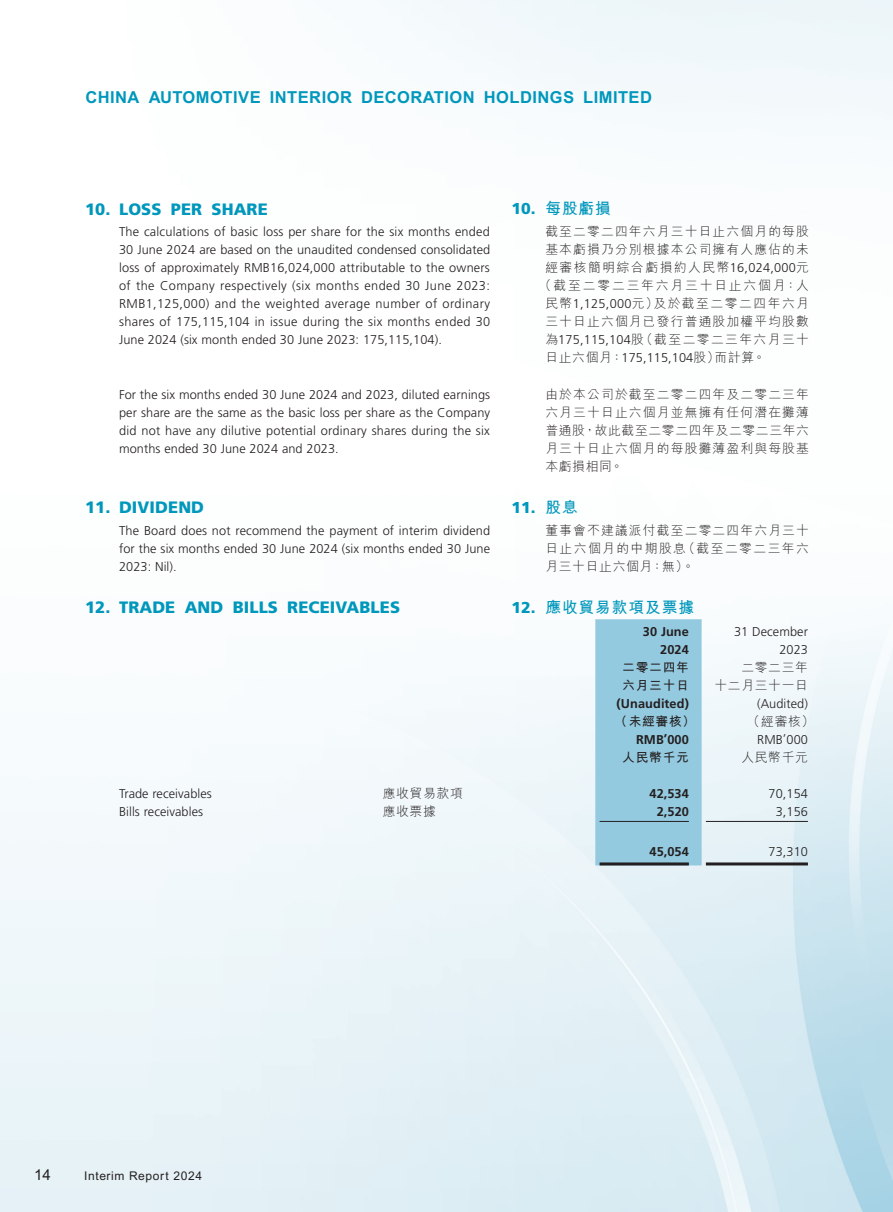
<style>
.page{position:relative;width:893px;height:1212px;background:#fff}
.page>*{position:absolute;margin:0;border:0;box-sizing:border-box;transform-origin:0 0}
.t1{font:900 16.5px "Frutiger LT Std";letter-spacing:.005em;color:#0097bc}
.t2{font:700 16.5px "Arial";letter-spacing:.03em;color:#0097bc}
.t3{font:700 15.75px "M Hei HK";letter-spacing:.055em;color:#0097bc}
.t4{font:900 15.75px "Frutiger LT Std";color:#0097bc}
.t5{font:15px "Arial";color:#231f20}
.t6{font:300 12.75px/18px "Frutiger LT Std";letter-spacing:.005em;color:#231f20;text-align:justify}
.t7{font:300 12.75px/18px "M Hei HK";letter-spacing:.095em;color:#231f20;text-align:justify}
.t8{font:300 12.75px "M Hei HK";letter-spacing:.12em;color:#231f20}
.t9{font:700 12.75px/18px "Frutiger LT Std";letter-spacing:.005em;color:#231f20;text-align:right}
.t10{font:300 12.75px/18px "M Hei HK";letter-spacing:.055em;color:#231f20;text-align:right}
.t11{font:300 12.75px "M Hei HK";letter-spacing:.115em;color:#231f20}
.t12{font:700 12.75px/18px "M Hei HK";letter-spacing:.055em;color:#231f20}
.t13{font:300 12.75px "M Hei HK";letter-spacing:.145em;color:#231f20}
.t14{font:12px "Arial";letter-spacing:.05em;color:#231f20}
.s1{font-family:"Frutiger LT Std";font-weight:900}
.s2{font-family:"Frutiger LT Std"}
.s3{font-family:"M Hei HK";font-weight:700}
</style>
<div class="page">
<div style="left:595px;top:619px;width:107px;height:246px;background:#94cadf"></div>
<hr style="left:600px;top:821px;width:89px;height:1px;background:#231f20">
<hr style="left:706px;top:821px;width:102px;height:1px;background:#231f20">
<hr style="left:600px;top:862px;width:89px;height:3px;background:#231f20">
<hr style="left:706px;top:862px;width:102px;height:3px;background:#231f20">
<p class="t2" style="left:85px;top:87px;width:568px">CHINA AUTOMOTIVE INTERIOR DECORATION HOLDINGS LIMITED</p>
<p class="t1" style="left:85px;top:199px;width:184px">10. LOSS PER SHARE</p>
<p class="t6" style="left:119px;top:223px;width:373px">The calculations of basic loss per share for the six months ended 30 June 2024 are based on the unaudited condensed consolidated loss of approximately RMB16,024,000 attributable to the owners of the Company respectively (six months ended 30 June 2023:<br>RMB1,125,000) and the weighted average number of ordinary shares of 175,115,104 in issue during the six months ended 30<br>June 2024 (six month ended 30 June 2023: 175,115,104).</p>
<p class="t6" style="left:119px;top:386px;width:373px">For the six months ended 30 June 2024 and 2023, diluted earnings per share are the same as the basic loss per share as the Company did not have any dilutive potential ordinary shares during the six months ended 30 June 2024 and 2023.</p>
<p class="t1" style="left:85px;top:497px;width:121px">11. DIVIDEND</p>
<p class="t6" style="left:119px;top:522px;width:373px">The Board does not recommend the payment of interim dividend for the six months ended 30 June 2024 (six months ended 30 June 2023: Nil).</p>
<p class="t1" style="left:85px;top:597px;width:317px">12. TRADE AND BILLS RECEIVABLES</p>
<p class="t3" style="left:511px;top:197px;width:101px"><span class="s1">10.</span> 每股虧損</p>
<p class="t7" style="left:545px;top:222px;width:265px">截至二零二四年六月三十日止六個月的每股</p>
<p class="t7" style="left:545px;top:240px;width:265px">基本虧損乃分別根據本公司擁有人應佔的未</p>
<p class="t8" style="left:545px;top:261px;width:265px">經審核簡明綜合虧損約人民幣<span class="s2">16,024,000</span>元</p>
<p class="t13" style="left:539px;top:279px;width:272px">（截至二零二三年六月三十日止六個月：人</p>
<p class="t8" style="left:545px;top:297px;width:265px">民幣<span class="s2">1,125,000</span>元）及於截至二零二四年六月</p>
<p class="t7" style="left:545px;top:312px;width:265px">三十日止六個月已發行普通股加權平均股數</p>
<p class="t11" style="left:545px;top:333px;width:265px">為<span class="s2">175,115,104</span>股（截至二零二三年六月三十</p>
<p class="t10" style="left:545px;top:348px;width:222px">日止六個月：<span class="s2">175,115,104</span>股）而計算。</p>
<p class="t7" style="left:545px;top:385px;width:265px">由於本公司於截至二零二四年及二零二三年六月三十日止六個月並無擁有任何潛在攤薄普通股，故此截至二零二四年及二零二三年六月三十日止六個月的每股攤薄盈利與每股基本虧損相同。</p>
<p class="t4" style="left:511px;top:498px;width:68px">11. <span class="s3">股息</span></p>
<p class="t7" style="left:545px;top:521px;width:265px">董事會不建議派付截至二零二四年六月三十日止六個月的中期股息（截至二零二三年六月三十日止六個月：無）。</p>
<p class="t3" style="left:511px;top:596px;width:184px"><span class="s1">12.</span> 應收貿易款項及票據</p>
<p class="t9" style="left:643px;top:622px;width:47px">30 June<br>2024</p>
<p class="t6" style="left:734px;top:622px;width:75px;text-align:right">31 December<br>2023</p>
<p class="t12" style="left:622px;top:657px;width:68px">二零二四年六月三十日</p>
<p class="t10" style="left:714px;top:658px;width:95px">二零二三年<br>十二月三十一日</p>
<p class="t9" style="left:617px;top:694px;width:74px">(Unaudited)</p>
<p class="t6" style="left:757px;top:694px;width:52px">(Audited)</p>
<p class="t12" style="left:615px;top:711px;width:82px">（未經審核）</p>
<p class="t7" style="left:747px;top:712px;width:69px">（經審核）</p>
<p class="t9" style="left:636px;top:730px;width:54px">RMB’000</p>
<p class="t6" style="left:757px;top:730px;width:52px">RMB’000</p>
<p class="t12" style="left:622px;top:747px;width:68px">人民幣千元</p>
<p class="t7" style="left:741px;top:748px;width:68px">人民幣千元</p>
<p class="t6" style="left:119px;top:784px;width:94px">Trade receivables</p>
<p class="t7" style="left:383px;top:784px;width:82px">應收貿易款項</p>
<p class="t9" style="left:649px;top:784px;width:41px">42,534</p>
<p class="t6" style="left:769px;top:784px;width:41px">70,154</p>
<p class="t6" style="left:119px;top:802px;width:85px">Bills receivables</p>
<p class="t7" style="left:383px;top:802px;width:55px">應收票據</p>
<p class="t9" style="left:657px;top:802px;width:34px">2,520</p>
<p class="t6" style="left:776px;top:802px;width:34px">3,156</p>
<p class="t9" style="left:649px;top:843px;width:41px">45,054</p>
<p class="t6" style="left:769px;top:843px;width:41px">73,310</p>
<p class="t5" style="left:34px;top:1166px;width:18px">14</p>
<p class="t14" style="left:84px;top:1169px;width:119px">Interim Report 2024</p>
</div>
